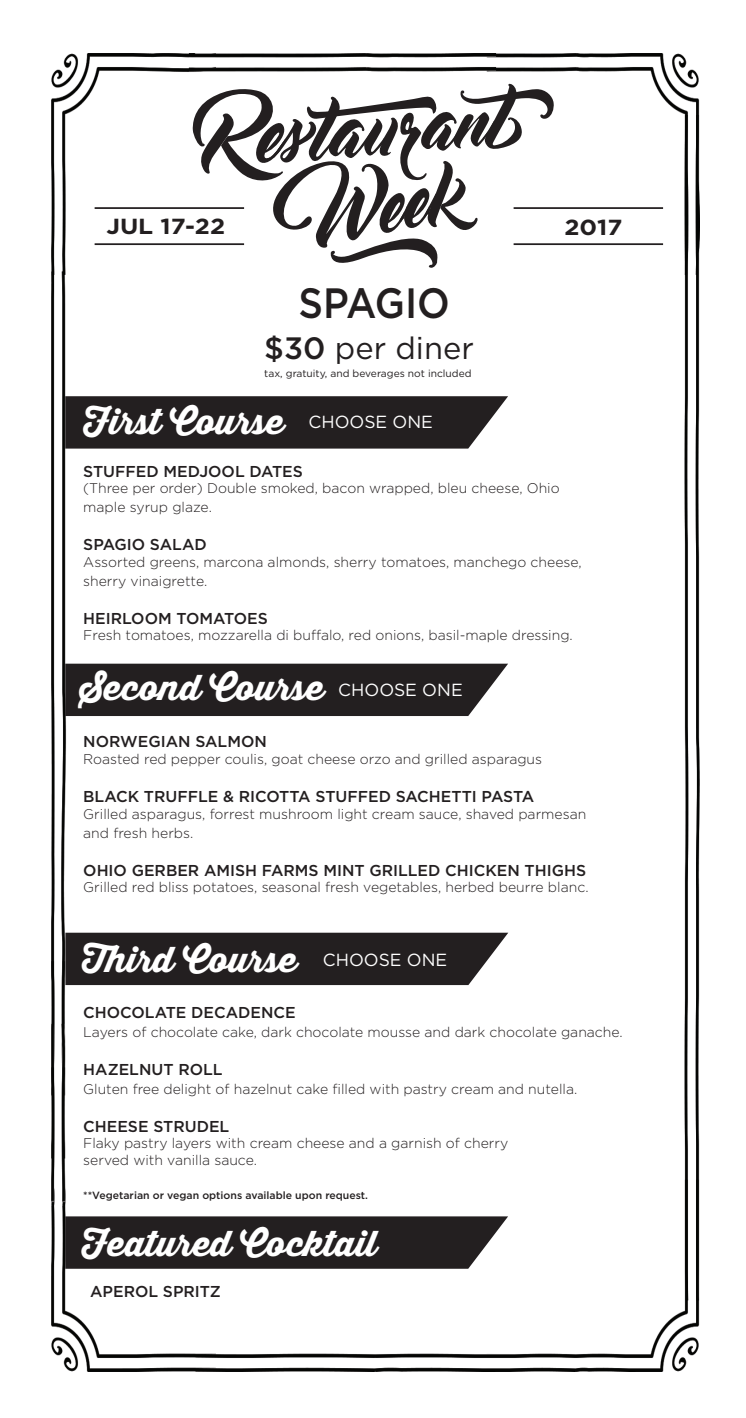
<style>
.page{position:relative;width:746px;height:1418px;background:#fff}
.page>*{position:absolute;margin:0;border:0;box-sizing:border-box;transform-origin:0 0}
.t1{font:500 42.35px "Gotham";color:#231f20;scale:.91 1}
.t2{font:35px "Thirsty Script Extrabold Demo";color:#fff}
.t3{font:30.8px "Gotham";color:#231f20}
.t4{font:700 21.88px "Gotham";color:#231f20;scale:1.11 1}
.t5{font:17.5px "Gotham";color:#fff}
.t6{font:500 15.75px "Gotham";color:#231f20}
.t7{font:300 14px/18.9px "Gotham";color:#231f20}
.t8{font:500 10.5px "Gotham";color:#231f20}
.t9{font:10.33px "Gotham";color:#231f20}
.s1{font-weight:500}
</style>
<div class="page">
<img style="left:52px;top:53px;width:648px;height:1318px">
<hr style="left:514px;top:243px;width:149px;height:2px;background:#231f20">
<hr style="left:95px;top:243px;width:149px;height:2px;background:#231f20">
<hr style="left:514px;top:207px;width:149px;height:2px;background:#231f20">
<hr style="left:95px;top:207px;width:149px;height:2px;background:#231f20">
<svg style="left:192px;top:83px;width:362px;height:185px"></svg>
<div style="left:65px;top:396px;width:443px;height:52px;background:#231f20"></div>
<div style="left:65px;top:663px;width:443px;height:53px;background:#231f20"></div>
<div style="left:65px;top:932px;width:443px;height:53px;background:#231f20"></div>
<div style="left:65px;top:1216px;width:443px;height:52px;background:#231f20"></div>
<p class="t4" style="left:106px;top:211px;width:109px">JUL 17-22</p>
<p class="t4" style="left:564px;top:212px;width:54px">2017</p>
<p class="t1" style="left:298px;top:275px;width:168px">SPAGIO</p>
<p class="t3" style="left:264px;top:328px;width:211px"><span class="s1">$30</span> per diner</p>
<p class="t9" style="left:264px;top:366px;width:209px">tax, gratuity, and beverages not included</p>
<p class="t2" style="left:83px;top:395px;width:202px">First Course</p>
<p class="t5" style="left:308px;top:410px;width:126px">CHOOSE ONE</p>
<p class="t6" style="left:83px;top:460px;width:221px">STUFFED MEDJOOL DATES</p>
<p class="t7" style="left:83px;top:478px;width:478px">(Three per order) Double smoked, bacon wrapped, bleu cheese, Ohio maple syrup glaze.</p>
<p class="t6" style="left:83px;top:534px;width:125px">SPAGIO SALAD</p>
<p class="t7" style="left:83px;top:552px;width:500px">Assorted greens, marcona almonds, sherry tomatoes, manchego cheese, sherry vinaigrette.</p>
<p class="t6" style="left:83px;top:607px;width:186px">HEIRLOOM TOMATOES</p>
<p class="t7" style="left:83px;top:625px;width:491px">Fresh tomatoes, mozzarella di buffalo, red onions, basil-maple dressing.</p>
<p class="t2" style="left:80px;top:660px;width:246px">Second Course</p>
<p class="t5" style="left:338px;top:678px;width:126px">CHOOSE ONE</p>
<p class="t6" style="left:83px;top:731px;width:185px">NORWEGIAN SALMON</p>
<p class="t7" style="left:83px;top:749px;width:460px">Roasted red pepper coulis, goat cheese orzo and grilled asparagus</p>
<p class="t6" style="left:83px;top:786px;width:453px">BLACK TRUFFLE &amp; RICOTTA STUFFED SACHETTI PASTA</p>
<p class="t7" style="left:83px;top:804px;width:505px">Grilled asparagus, forrest mushroom light cream sauce, shaved parmesan and fresh herbs.</p>
<p class="t6" style="left:83px;top:859px;width:504px">OHIO GERBER AMISH FARMS MINT GRILLED CHICKEN THIGHS</p>
<p class="t7" style="left:83px;top:877px;width:507px">Grilled red bliss potatoes, seasonal fresh vegetables, herbed beurre blanc.</p>
<p class="t2" style="left:82px;top:933px;width:217px">Third Course</p>
<p class="t5" style="left:323px;top:949px;width:126px">CHOOSE ONE</p>
<p class="t6" style="left:83px;top:1002px;width:214px">CHOCOLATE DECADENCE</p>
<p class="t7" style="left:83px;top:1022px;width:541px">Layers of chocolate cake, dark chocolate mousse and dark chocolate ganache.</p>
<p class="t6" style="left:83px;top:1059px;width:141px">HAZELNUT ROLL</p>
<p class="t7" style="left:83px;top:1079px;width:495px">Gluten free delight of hazelnut cake filled with pastry cream and nutella.</p>
<p class="t6" style="left:83px;top:1115px;width:148px">CHEESE STRUDEL</p>
<p class="t7" style="left:83px;top:1133px;width:427px">Flaky pastry layers with cream cheese and a garnish of cherry</p>
<p class="t7" style="left:83px;top:1150px;width:175px">served with vanilla sauce.</p>
<p class="t8" style="left:83px;top:1188px;width:286px">**Vegetarian or vegan options available upon request.</p>
<p class="t2" style="left:82px;top:1216px;width:297px">Featured Cocktail</p>
<p class="t6" style="left:90px;top:1280px;width:132px">APEROL SPRITZ</p>
</div>
